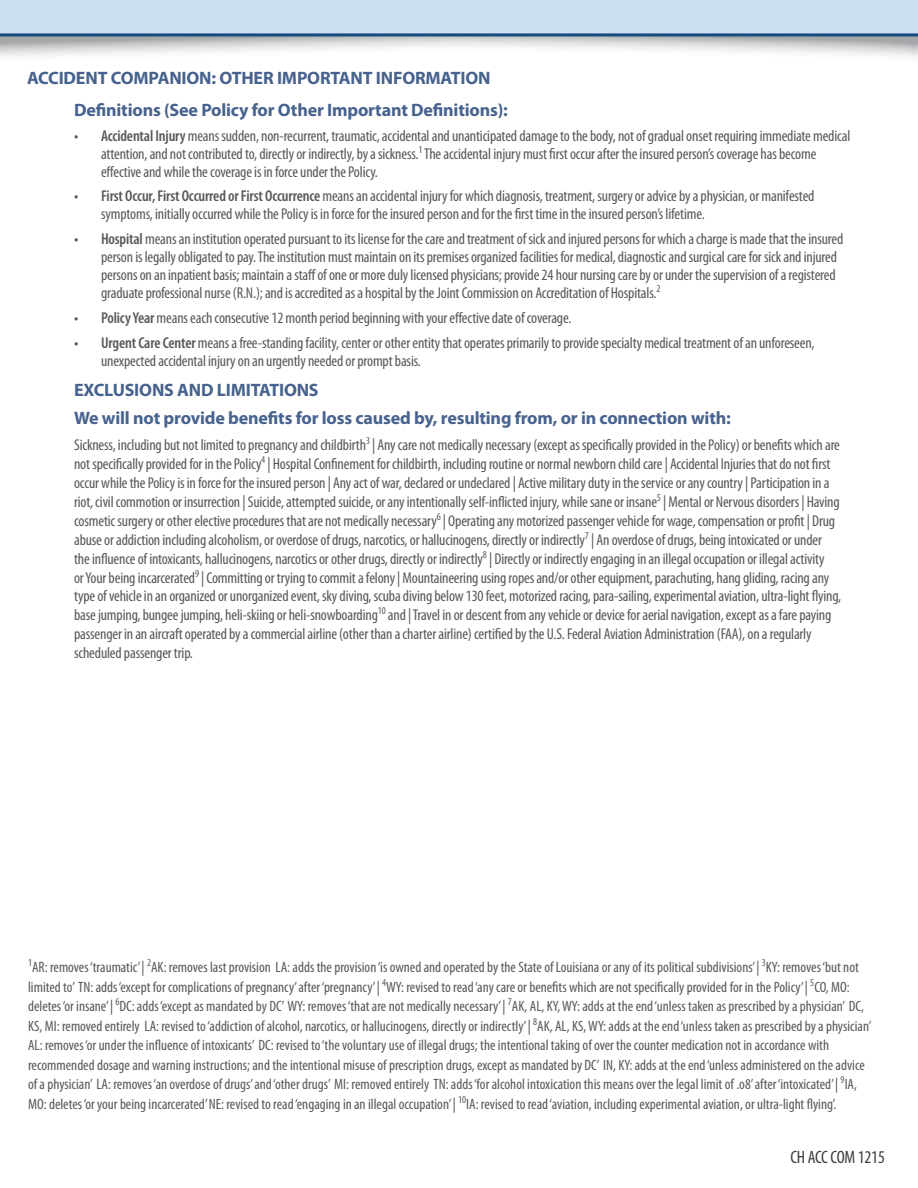
<style>
.page{position:relative;width:918px;height:1188px;background:#fff}
.page>*{position:absolute;margin:0;border:0;box-sizing:border-box;transform-origin:0 0}
.t1{font:700 18px "Myriad Pro";letter-spacing:-.01em;color:#47628e}
.t2{font:condensed 18px "Myriad Pro";letter-spacing:-.01em;color:#3e3e3f}
.t3{font:condensed 15.75px/18.9px "Myriad Pro";letter-spacing:-.01em;color:#57585a}
.t4{font:condensed 15px/19.5px "Myriad Pro";color:#57585a}
.s1{font-weight:600}
</style>
<div class="page">
<svg style="left:0;top:36px;width:918px;height:21px"></svg>
<svg style="left:0;top:0;width:918px;height:36px;background:#c0d6ea"></svg>
<p class="t1" style="left:27px;top:66px;width:465px">ACCIDENT COMPANION: OTHER IMPORTANT INFORMATION</p>
<p class="t1" style="left:74px;top:98px;width:435px">Definitions (See Policy for Other Important Definitions):</p>
<p class="t3" style="left:101px;top:126px;width:751px;line-height:18px;text-indent:-27px"><span class="s1">• Accidental Injury</span> means sudden, non-recurrent, traumatic, accidental and unanticipated damage to the body, not of gradual onset requiring immediate medical attention, and not contributed to, directly or indirectly, by a sickness.<sup>1</sup> The accidental injury must first occur after the insured person’s coverage has become effective and while the coverage is in force under the Policy.</p>
<p class="t3" style="left:101px;top:187px;width:715px;line-height:18px;text-indent:-27px"><span class="s1">• First Occur, First Occurred or First Occurrence</span> means an accidental injury for which diagnosis, treatment, surgery or advice by a physician, or manifested symptoms, initially occurred while the Policy is in force for the insured person and for the first time in the insured person’s lifetime.</p>
<p class="t3" style="left:101px;top:230px;width:744px;line-height:18px;text-indent:-27px"><span class="s1">• Hospital</span> means an institution operated pursuant to its license for the care and treatment of sick and injured persons for which a charge is made that the insured person is legally obligated to pay. The institution must maintain on its premises organized facilities for medical, diagnostic and surgical care for sick and injured persons on an inpatient basis; maintain a staff of one or more duly licensed physicians; provide 24 hour nursing care by or under the supervision of a registered graduate professional nurse (R.N.); and is accredited as a hospital by the Joint Commission on Accreditation of Hospitals.<sup>2</sup></p>
<p class="t3" style="left:74px;top:308px;width:499px"><span class="s1">• Policy Year</span> means each consecutive 12 month period beginning with your effective date of coverage.</p>
<p class="t3" style="left:101px;top:333px;width:715px;line-height:18px;text-indent:-27px"><span class="s1">• Urgent Care Center</span> means a free-standing facility, center or other entity that operates primarily to provide specialty medical treatment of an unforeseen, unexpected accidental injury on an urgently needed or prompt basis.</p>
<p class="t1" style="left:74px;top:379px;width:246px">EXCLUSIONS AND LIMITATIONS</p>
<p class="t1" style="left:74px;top:407px;width:658px">We will not provide benefits for loss caused by, resulting from, or in connection with:</p>
<p class="t3" style="left:74px;top:435px;width:769px">Sickness, including but not limited to pregnancy and childbirth<sup>3</sup> | Any care not medically necessary (except as specifically provided in the Policy) or benefits which are not specifically provided for in the Policy<sup>4</sup> | Hospital Confinement for childbirth, including routine or normal newborn child care | Accidental Injuries that do not first occur while the Policy is in force for the insured person | Any act of war, declared or undeclared | Active military duty in the service or any country | Participation in a riot, civil commotion or insurrection | Suicide, attempted suicide, or any intentionally self-inflicted injury, while sane or insane<sup>5</sup> | Mental or Nervous disorders | Having cosmetic surgery or other elective procedures that are not medically necessary<sup>6</sup> | Operating any motorized passenger vehicle for wage, compensation or profit | Drug abuse or addiction including alcoholism, or overdose of drugs, narcotics, or hallucinogens, directly or indirectly<sup>7</sup> | An overdose of drugs, being intoxicated or under the influence of intoxicants, hallucinogens, narcotics or other drugs, directly or indirectly<sup>8</sup> | Directly or indirectly engaging in an illegal occupation or illegal activity<br>or Your being incarcerated<sup>9</sup> | Committing or trying to commit a felony | Mountaineering using ropes and/or other equipment, parachuting, hang gliding, racing any type of vehicle in an organized or unorganized event, sky diving, scuba diving below 130 feet, motorized racing, para-sailing, experimental aviation, ultra-light flying, base jumping, bungee jumping, heli-skiing or heli-snowboarding<sup>10</sup> and | Travel in or descent from any vehicle or device for aerial navigation, except as a fare paying passenger in an aircraft operated by a commercial airline (other than a charter airline) certified by the U.S. Federal Aviation Administration (FAA), on a regularly scheduled passenger trip.</p>
<p class="t4" style="left:28px;top:957px;width:845px"><sup>1</sup>AR: removes ‘traumatic’ | <sup>2</sup>AK: removes last provision LA: adds the provision ‘is owned and operated by the State of Louisiana or any of its political subdivisions’ | <sup>3</sup>KY: removes ‘but not limited to’ TN: adds ‘except for complications of pregnancy’ after ‘pregnancy’ | <sup>4</sup>WY: revised to read ‘any care or benefits which are not specifically provided for in the Policy’ | <sup>5</sup>CO, MO: deletes ‘or insane’ | <sup>6</sup>DC: adds ‘except as mandated by DC’ WY: removes ‘that are not medically necessary’ | <sup>7</sup>AK, AL, KY, WY: adds at the end ‘unless taken as prescribed by a physician’ DC, KS, MI: removed entirely LA: revised to ‘addiction of alcohol, narcotics, or hallucinogens, directly or indirectly’ | <sup>8</sup>AK, AL, KS, WY: adds at the end ‘unless taken as prescribed by a physician’ AL: removes ‘or under the influence of intoxicants’ DC: revised to ‘the voluntary use of illegal drugs; the intentional taking of over the counter medication not in accordance with recommended dosage and warning instructions; and the intentional misuse of prescription drugs, except as mandated by DC’ IN, KY: adds at the end ‘unless administered on the advice of a physician’ LA: removes ‘an overdose of drugs’ and ‘other drugs’ MI: removed entirely TN: adds ‘for alcohol intoxication this means over the legal limit of .o8’ after ‘intoxicated’ | <sup>9</sup>IA, MO: deletes ‘or your being incarcerated’ NE: revised to read ‘engaging in an illegal occupation’ | <sup>10</sup>IA: revised to read ‘aviation, including experimental aviation, or ultra-light flying’.</p>
<p class="t2" style="left:790px;top:1146px;width:96px">CH ACC COM 1215</p>
</div>
